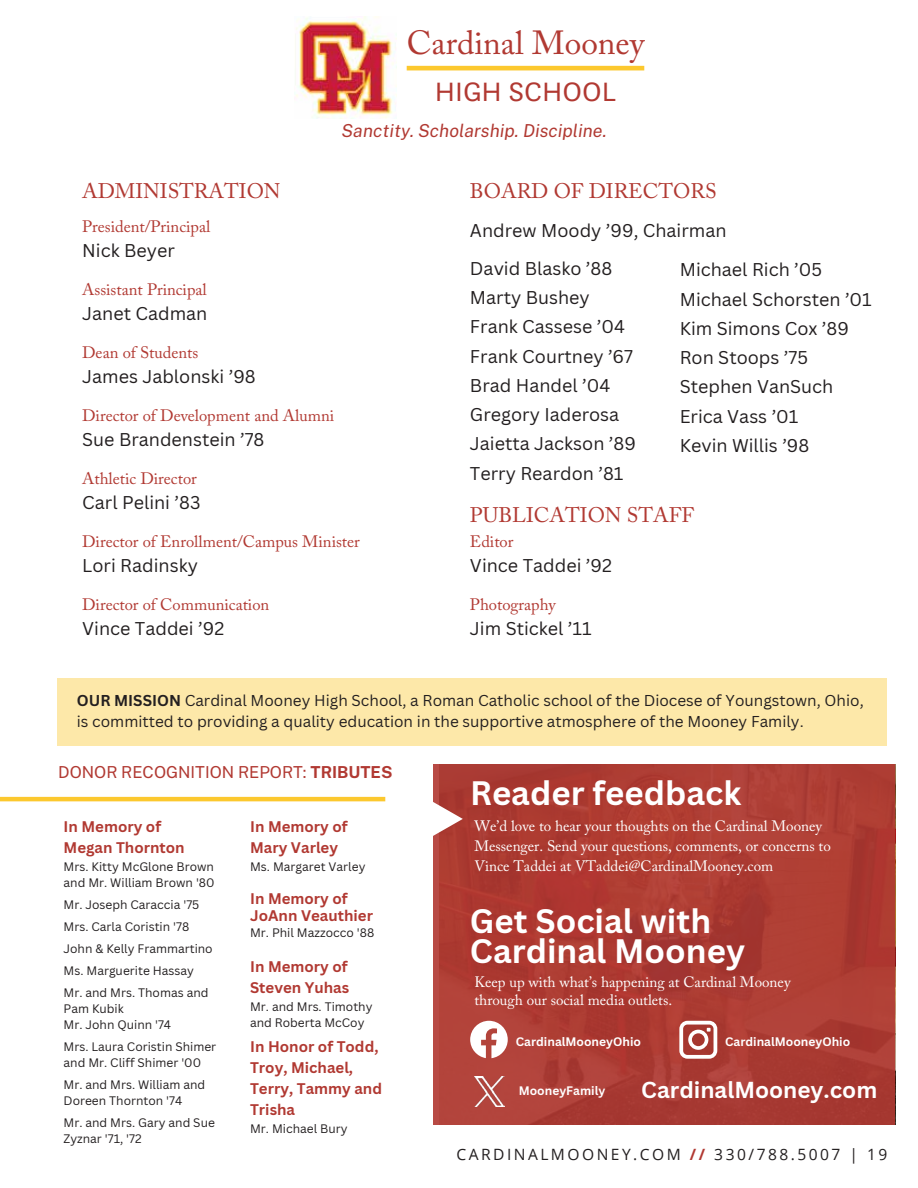
<style>
.page{position:relative;width:918px;height:1188px;background:#fff}
.page>*{position:absolute;margin:0;border:0;box-sizing:border-box;transform-origin:0 0}
.t1{font:33.3px "Adobe Caslon Pro";color:#b13932}
.t2{font:700 33px/30.5px "Canva Sans";color:#fff}
.t3{font:27.75px "Questa Sans";color:#b13932}
.t4{font:700 22.5px "Canva Sans";color:#fff}
.t5{font:21px "Adobe Caslon Pro";color:#b13932}
.t6{font:18px/29.2px "Canva Sans";color:#231f20}
.t7{font:italic 17.85px "Public Sans";color:#b13932}
.t8{font:16.5px "Adobe Caslon Pro";color:#b13932}
.t9{font:16.5px "Public Sans";color:#b13932}
.t10{font:15.6px "Open Sans";letter-spacing:.16em;color:#231f20}
.t11{font:15.3px/20.7px "Canva Sans";color:#231f20}
.t12{font:15px/20.2px "Adobe Caslon Pro";color:#fff}
.t13{font:700 15px/21px "Canva Sans";color:#b13932}
.t14{font:12px/16px "Canva Sans";color:#231f20}
.t15{font:700 12px "Canva Sans";color:#fff}
.s1{font-weight:700}
.s2{font-weight:700;color:#b13932}
</style>
<div class="page">
<hr style="left:0;top:797px;width:392px;height:4px;background:#fcc82e">
<img style="left:296px;top:16px;width:101px;height:102px">
<hr style="left:407px;top:66px;width:237px;height:4px;background:#fcc82e">
<div style="left:58px;top:678px;width:829px;height:68px;background:#fde8a9"></div>
<div style="left:434px;top:764px;width:461px;height:360px;background:#b13932"></div>
<svg style="left:385px;top:775px;width:78px;height:88px"></svg>
<svg style="left:470px;top:1021px;width:38px;height:37px"></svg>
<svg style="left:679px;top:1021px;width:38px;height:38px"></svg>
<img style="left:474px;top:1076px;width:31px;height:31px">
<h1 class="t1" style="left:407px;top:23px;width:239px">Cardinal Mooney</h1>
<h3 class="t3" style="left:435px;top:74px;width:183px">HIGH SCHOOL</h3>
<p class="t7" style="left:342px;top:119px;width:267px">Sanctity. Scholarship. Discipline.</p>
<p class="t5" style="left:82px;top:178px;width:200px">ADMINISTRATION</p>
<p class="t8" style="left:82px;top:217px;width:130px">President/Principal</p>
<p class="t6" style="left:82px;top:236px;width:94px">Nick Beyer</p>
<p class="t8" style="left:82px;top:280px;width:126px">Assistant Principal</p>
<p class="t6" style="left:82px;top:299px;width:127px">Janet Cadman</p>
<p class="t8" style="left:82px;top:343px;width:118px">Dean of Students</p>
<p class="t6" style="left:82px;top:362px;width:175px">James Jablonski ’98</p>
<p class="t8" style="left:82px;top:406px;width:253px">Director of Development and Alumni</p>
<p class="t6" style="left:82px;top:425px;width:184px">Sue Brandenstein ’78</p>
<p class="t8" style="left:82px;top:469px;width:116px">Athletic Director</p>
<p class="t6" style="left:82px;top:488px;width:120px">Carl Pelini ’83</p>
<p class="t8" style="left:82px;top:532px;width:279px">Director of Enrollment/Campus Minister</p>
<p class="t6" style="left:82px;top:551px;width:117px">Lori Radinsky</p>
<p class="t8" style="left:82px;top:595px;width:189px">Director of Communication</p>
<p class="t6" style="left:82px;top:614px;width:144px">Vince Taddei ’92</p>
<p class="t5" style="left:470px;top:178px;width:248px">BOARD OF DIRECTORS</p>
<p class="t6" style="left:470px;top:211px;width:258px;line-height:38.2px">Andrew Moody ’99, Chairman<br>David Blasko ’88</p>
<p class="t6" style="left:470px;top:283px;width:168px">Marty Bushey<br>Frank Cassese ’04<br>Frank Courtney ’67<br>Brad Handel ’04<br>Gregory Iaderosa<br>Jaietta Jackson ’89<br>Terry Reardon ’81</p>
<p class="t6" style="left:680px;top:255px;width:194px">Michael Rich ’05<br>Michael Schorsten ’01<br>Kim Simons Cox ’89<br>Ron Stoops ’75<br>Stephen VanSuch<br>Erica Vass ’01<br>Kevin Willis ’98</p>
<p class="t5" style="left:470px;top:503px;width:225px">PUBLICATION STAFF</p>
<p class="t8" style="left:470px;top:532px;width:45px">Editor</p>
<p class="t6" style="left:470px;top:551px;width:144px">Vince Taddei ’92</p>
<p class="t8" style="left:470px;top:595px;width:87px">Photography</p>
<p class="t6" style="left:470px;top:614px;width:123px">Jim Stickel ’11</p>
<p class="t11" style="left:77px;top:691px;width:788px"><span class="s1">OUR MISSION</span> Cardinal Mooney High School, a Roman Catholic school of the Diocese of Youngstown, Ohio, is committed to providing a quality education in the supportive atmosphere of the Mooney Family.</p>
<p class="t9" style="left:58px;top:760px;width:336px">DONOR RECOGNITION REPORT: <span class="s1">TRIBUTES</span></p>
<p class="t13" style="left:64px;top:817px;width:123px">In Memory of<br>Megan Thornton</p>
<p class="t14" style="left:64px;top:859px;width:153px">Mrs. Kitty McGlone Brown and Mr. William Brown '80</p>
<p class="t14" style="left:64px;top:894px;width:151px;line-height:22px">Mr. Joseph Caraccia '75<br>Mrs. Carla Coristin '78<br>John &amp; Kelly Frammartino<br>Ms. Marguerite Hassay<br>Mr. and Mrs. Thomas and</p>
<p class="t14" style="left:64px;top:1001px;width:109px">Pam Kubik<br>Mr. John Quinn '74</p>
<p class="t14" style="left:64px;top:1039px;width:154px">Mrs. Laura Coristin Shimer and Mr. Cliff Shimer '00</p>
<p class="t14" style="left:64px;top:1077px;width:143px">Mr. and Mrs. William and<br>Doreen Thornton '74</p>
<p class="t14" style="left:64px;top:1115px;width:153px">Mr. and Mrs. Gary and Sue<br>Zyznar '71, '72</p>
<p class="t13" style="left:250px;top:817px;width:99px">In Memory of<br>Mary Varley</p>
<p class="t14" style="left:250px;top:859px;width:117px">Ms. Margaret Varley</p>
<p class="t13" style="left:250px;top:891px;width:124px;line-height:17px">In Memory of<br>JoAnn Veauthier</p>
<p class="t14" style="left:250px;top:925px;width:126px">Mr. Phil Mazzocco '88</p>
<p class="t13" style="left:250px;top:957px;width:101px">In Memory of<br>Steven Yuhas</p>
<p class="t14" style="left:250px;top:999px;width:124px">Mr. and Mrs. Timothy and Roberta McCoy</p>
<p class="t13" style="left:250px;top:1037px;width:133px">In Honor of Todd,<br>Troy, Michael,<br>Terry, Tammy and<br>Trisha</p>
<p class="t14" style="left:250px;top:1121px;width:99px">Mr. Michael Bury</p>
<h2 class="t2" style="left:470px;top:779px;width:273px">Reader feedback</h2>
<p class="t12" style="left:475px;top:816px;width:358px">We’d love to hear your thoughts on the Cardinal Mooney<br>Messenger. Send your questions, comments, or concerns to<br>Vince Taddei at VTaddei@CardinalMooney.com</p>
<h2 class="t2" style="left:470px;top:906px;width:277px">Get Social with<br>Cardinal Mooney</h2>
<p class="t12" style="left:475px;top:972px;width:318px;line-height:18px">Keep up with what’s happening at Cardinal Mooney through our social media outlets.</p>
<p class="t15" style="left:516px;top:1034px;width:127px">CardinalMooneyOhio</p>
<p class="t15" style="left:725px;top:1034px;width:127px">CardinalMooneyOhio</p>
<p class="t15" style="left:519px;top:1084px;width:88px">MooneyFamily</p>
<p class="t4" style="left:641px;top:1076px;width:238px">CardinalMooney.com</p>
<p class="t10" style="left:456px;top:1144px;width:432px">CARDINALMOONEY.COM <span class="s2">//</span> 330/788.5007 | 19</p>
</div>
